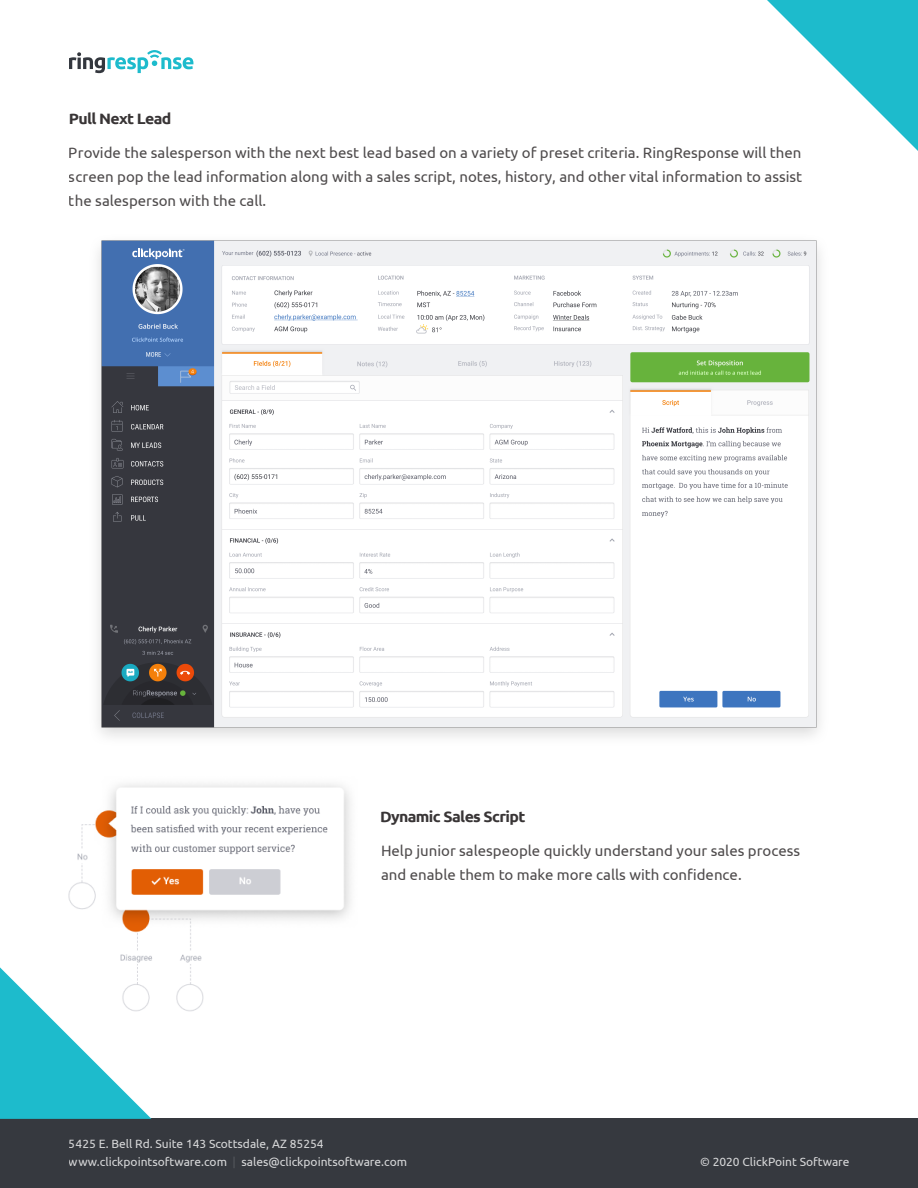
<style>
.page{position:relative;width:918px;height:1188px;background:#fff}
.page>*{position:absolute;margin:0;border:0;box-sizing:border-box;transform-origin:0 0}
.t1{font:15px/24px "Ubuntu";color:#221e1f}
.t2{font:700 15px "Ubuntu";letter-spacing:-.04em;color:rgb(34 30 31/.9);scale:1.06 1}
.t3{font:12px/18px "Ubuntu";color:#fff}
.s1{color:rgb(255 255 255/.2)}
</style>
<div class="page">
<svg style="left:69px;top:50px;width:124px;height:23px"></svg>
<img style="left:68px;top:784px;width:283px;height:228px">
<svg style="left:767px;top:0;width:151px;height:151px"></svg>
<div style="left:0;top:1119px;width:918px;height:69px;background:#36393f"></div>
<svg style="left:0;top:967px;width:151px;height:152px"></svg>
<img style="left:98px;top:240px;width:722px;height:497px">
<div style="left:129px;top:244px;width:57px;height:17px;background:#426fb0"></div>
<svg style="left:132px;top:248px;width:53px;height:11px"></svg>
<p class="t2" style="left:69px;top:109px;width:98px">Pull Next Lead</p>
<p class="t1" style="left:69px;top:140px;width:735px;text-align:justify">Provide the salesperson with the next best lead based on a variety of preset criteria. RingResponse will then screen pop the lead information along with a sales script, notes, history, and other vital information to assist the salesperson with the call.</p>
<p class="t2" style="left:380px;top:807px;width:139px">Dynamic Sales Script</p>
<p class="t1" style="left:381px;top:838px;width:421px">Help junior salespeople quickly understand your sales process and enable them to make more calls with confidence.</p>
<p class="t3" style="left:69px;top:1135px;width:340px">5425 E. Bell Rd. Suite 143 Scottsdale, AZ 85254 www.clickpointsoftware.com <span class="s1">|</span> sales@clickpointsoftware.com</p>
<p class="t3" style="left:700px;top:1153px;width:151px">© 2020 ClickPoint Software</p>
</div>
